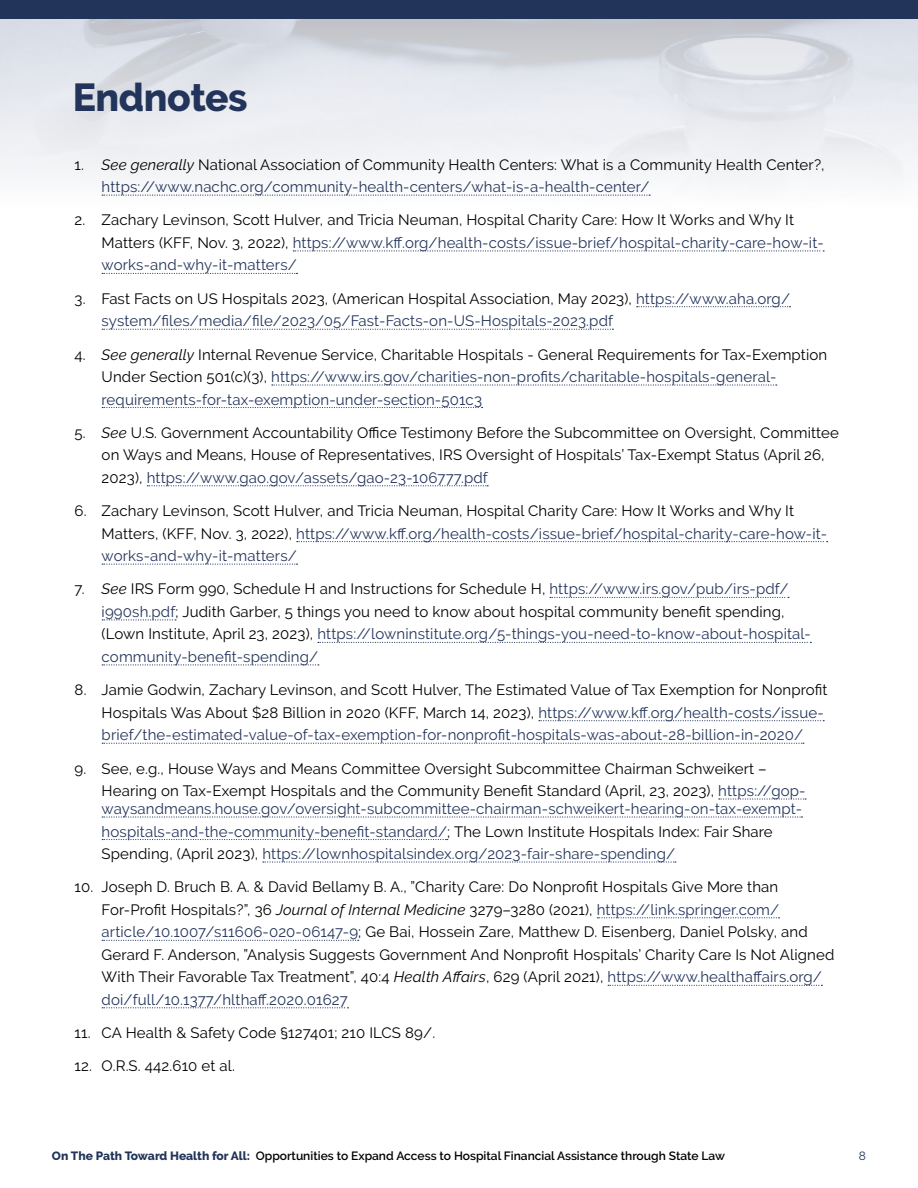
<style>
.page{position:relative;width:918px;height:1188px;background:#fff}
.page>*{position:absolute;margin:0;border:0;box-sizing:border-box;transform-origin:0 0}
.t1{font:800 38.85px "Raleway";letter-spacing:-.01em;color:#23345a}
.t2{font:15px/22.5px "Raleway";letter-spacing:.01em;color:#000}
.t3{font:15px/22.5px "Raleway";letter-spacing:.01em;color:#23345a}
.t4{font:600 12px "Raleway";color:#000}
.t5{font:12px "Raleway";color:#23345a}
.s1{font-style:italic}
.s2{color:#23345a}
.s3{color:#000}
.s4{font-style:italic;color:#000}
.s5{font-weight:800;color:#23345a}
</style>
<div class="page">
<div style="left:0;top:0;width:918px;height:19px;background:#23345a"></div>
<svg style="left:102px;top:195px;width:548px;height:1px"></svg>
<svg style="left:293px;top:250px;width:531px;height:1px"></svg>
<svg style="left:102px;top:273px;width:195px;height:1px"></svg>
<svg style="left:637px;top:306px;width:153px;height:1px"></svg>
<svg style="left:102px;top:329px;width:511px;height:1px"></svg>
<svg style="left:272px;top:384px;width:505px;height:2px"></svg>
<svg style="left:102px;top:407px;width:381px;height:1px"></svg>
<svg style="left:147px;top:485px;width:341px;height:1px"></svg>
<svg style="left:297px;top:541px;width:531px;height:1px"></svg>
<svg style="left:102px;top:564px;width:195px;height:1px"></svg>
<svg style="left:550px;top:597px;width:239px;height:1px"></svg>
<svg style="left:102px;top:619px;width:74px;height:1px"></svg>
<svg style="left:318px;top:642px;width:493px;height:1px"></svg>
<svg style="left:102px;top:664px;width:217px;height:1px"></svg>
<svg style="left:539px;top:720px;width:285px;height:1px"></svg>
<svg style="left:102px;top:743px;width:702px;height:1px"></svg>
<svg style="left:719px;top:798px;width:87px;height:2px"></svg>
<svg style="left:102px;top:816px;width:701px;height:2px"></svg>
<svg style="left:102px;top:839px;width:346px;height:1px"></svg>
<svg style="left:263px;top:861px;width:413px;height:2px"></svg>
<svg style="left:597px;top:917px;width:183px;height:1px"></svg>
<svg style="left:102px;top:940px;width:257px;height:1px"></svg>
<svg style="left:608px;top:985px;width:214px;height:1px"></svg>
<svg style="left:102px;top:1007px;width:247px;height:1px"></svg>
<h1 class="t1" style="left:73px;top:75px;width:176px">Endnotes</h1>
<p class="t2" style="left:102px;top:153px;width:725px;text-indent:-27px">1. <span class="s1">See generally</span> National Association of Community Health Centers: What is a Community Health Center?, <span class="s2">https://www.nachc.org/community-health-centers/what-is-a-health-center/</span></p>
<p class="t2" style="left:102px;top:209px;width:724px;text-indent:-27px">2. Zachary Levinson, Scott Hulver, and Tricia Neuman, Hospital Charity Care: How It Works and Why It<br>Matters (KFF, Nov. 3, 2022), <span class="s2">https://www.kff.org/health-costs/issue-brief/hospital-charity-care-how-it&shy;works-and-why-it-matters/</span></p>
<p class="t3" style="left:102px;top:287px;width:690px;text-indent:-27px"><span class="s3">3. Fast Facts on US Hospitals 2023, (American Hospital Association, May 2023),</span> https://www.aha.org/ system/files/media/file/2023/05/Fast-Facts-on-US-Hospitals-2023.pdf</p>
<p class="t3" style="left:102px;top:343px;width:727px;text-indent:-27px"><span class="s3">4.</span> <span class="s4">See generally</span> <span class="s3">Internal Revenue Service, Charitable Hospitals - General Requirements for Tax-Exemption<br>Under Section 501(c)(3),</span> https://www.irs.gov/charities-non-profits/charitable-hospitals-general&shy;requirements-for-tax-exemption-under-section-501c3</p>
<p class="t2" style="left:102px;top:421px;width:739px;text-indent:-27px">5. <span class="s1">See</span> U.S. Government Accountability Office Testimony Before the Subcommittee on Oversight, Committee on Ways and Means, House of Representatives, IRS Oversight of Hospitals’ Tax-Exempt Status (April 26,<br>2023), <span class="s2">https://www.gao.gov/assets/gao-23-106777.pdf</span></p>
<p class="t2" style="left:102px;top:500px;width:727px;text-indent:-27px">6. Zachary Levinson, Scott Hulver, and Tricia Neuman, Hospital Charity Care: How It Works and Why It<br>Matters, (KFF, Nov. 3, 2022), <span class="s2">https://www.kff.org/health-costs/issue-brief/hospital-charity-care-how-it&shy;works-and-why-it-matters/</span></p>
<p class="t2" style="left:102px;top:578px;width:711px;text-indent:-27px">7. <span class="s1">See</span> IRS Form 990, Schedule H and Instructions for Schedule H, <span class="s2">https://www.irs.gov/pub/irs-pdf/ i990sh.pdf</span>; Judith Garber, 5 things you need to know about hospital community benefit spending, (Lown Institute, April 23, 2023), <span class="s2">https://lowninstitute.org/5-things-you-need-to-know-about-hospital&shy;community-benefit-spending/</span></p>
<p class="t2" style="left:102px;top:679px;width:727px;text-indent:-27px">8. Jamie Godwin, Zachary Levinson, and Scott Hulver, The Estimated Value of Tax Exemption for Nonprofit<br>Hospitals Was About $28 Billion in 2020 (KFF, March 14, 2023), <span class="s2">https://www.kff.org/health-costs/issue&shy;brief/the-estimated-value-of-tax-exemption-for-nonprofit-hospitals-was-about-28-billion-in-2020/</span></p>
<p class="t2" style="left:102px;top:757px;width:706px;text-indent:-27px">9. See, e.g., House Ways and Means Committee Oversight Subcommittee Chairman Schweikert –<br>Hearing on Tax-Exempt Hospitals and the Community Benefit Standard (April, 23, 2023), <span class="s2">https://gop-</span></p>
<p class="t3" style="left:102px;top:797px;width:702px">waysandmeans.house.gov/oversight-subcommittee-chairman-schweikert-hearing-on-tax-exempt&shy;hospitals-and-the-community-benefit-standard/<span class="s3">; The Lown Institute Hospitals Index: Fair Share<br>Spending, (April 2023),</span> https://lownhospitalsindex.org/2023-fair-share-spending/</p>
<p class="t2" style="left:102px;top:876px;width:734px;text-indent:-27px">10. Joseph D. Bruch B. A. &amp; David Bellamy B. A., ”Charity Care: Do Nonprofit Hospitals Give More than For-Profit Hospitals?”, 36 <span class="s1">Journal of Internal Medicine</span> 3279–3280 (2021), <span class="s2">https://link.springer.com/ article/10.1007/s11606-020-06147-9</span>; Ge Bai, Hossein Zare, Matthew D. Eisenberg, Daniel Polsky, and Gerard F. Anderson, ”Analysis Suggests Government And Nonprofit Hospitals’ Charity Care Is Not Aligned With Their Favorable Tax Treatment”, 40:4 <span class="s1">Health Affairs</span>, 629 (April 2021), <span class="s2">https://www.healthaffairs.org/ doi/full/10.1377/hlthaff.2020.01627</span></p>
<p class="t2" style="left:75px;top:1022px;width:362px">11. CA Health &amp; Safety Code §127401; 210 ILCS 89/.</p>
<p class="t2" style="left:75px;top:1055px;width:162px">12. O.R.S. 442.610 et al.</p>
<p class="t4" style="left:52px;top:1149px;width:675px"><span class="s5">On The Path Toward Health for All:</span> Opportunities to Expand Access to Hospital Financial Assistance through State Law</p>
<p class="t5" style="left:859px;top:1149px;width:9px">8</p>
</div>
